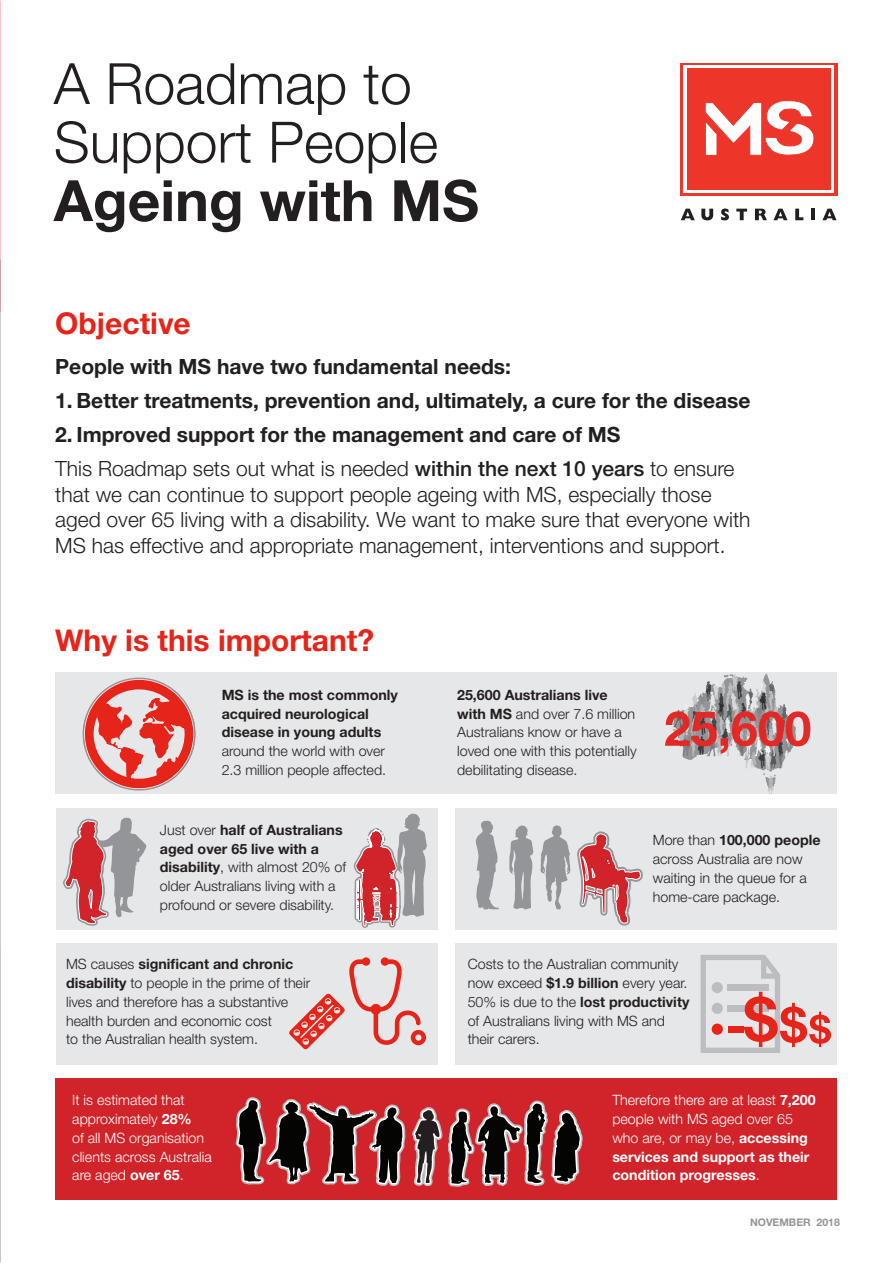
<style>
.page{position:relative;width:893px;height:1263px;background:#fff}
.page>*{position:absolute;margin:0;border:0;box-sizing:border-box;transform-origin:0 0}
.t1{font:300 57px/58.5px "Helvetica Neue LT";color:#231f20}
.t2{font:700 30px "Helvetica Neue LT";color:#e72419}
.t3{font:300 21px/25.5px "Helvetica Neue LT";color:#231f20}
.t4{font:700 21px "Helvetica Neue LT";color:#231f20}
.Text{font:300 14.25px/18.8px "Helvetica Neue LT";color:#231f20}
.Text-2{font:300 14.25px/18.8px "Helvetica Neue LT";color:#fff}
.Text-3{font:700 14.25px/18.8px "Helvetica Neue LT";color:#231f20}
.Text-4{font:700 10.5px "Helvetica Neue LT";color:#939598}
.s1{font-weight:700}
.s2{font-weight:500}
.s3{font-weight:300}
</style>
<div class="page">
<div style="left:56px;top:672px;width:781px;height:122px;background:#e6e7e9"></div>
<svg style="left:82px;top:677px;width:114px;height:113px"></svg>
<svg style="left:665px;top:674px;width:145px;height:120px"></svg>
<img style="left:732px;top:673px;width:13px;height:49px">
<img style="left:699px;top:691px;width:7px;height:31px">
<img style="left:691px;top:729px;width:37px;height:17px">
<div style="left:56px;top:1078px;width:781px;height:121px;background:#d1232a"></div>
<div style="left:455px;top:943px;width:382px;height:121px;background:#e6e7e9"></div>
<svg style="left:701px;top:955px;width:130px;height:98px"></svg>
<div style="left:56px;top:943px;width:382px;height:121px;background:#e6e7e9"></div>
<div style="left:455px;top:808px;width:382px;height:122px;background:#e6e7e9"></div>
<div style="left:56px;top:808px;width:382px;height:122px;background:#e6e7e9"></div>
<div style="left:680px;top:63px;width:158px;height:133px;background:#ee3529"></div>
<svg style="left:683px;top:66px;width:151px;height:127px;background:#fce2e0"></svg>
<div style="left:687px;top:69px;width:143px;height:121px;background:#ee3529"></div>
<svg style="left:705px;top:100px;width:109px;height:56px"></svg>
<svg style="left:681px;top:209px;width:14px;height:11px"></svg>
<svg style="left:701px;top:209px;width:12px;height:11px"></svg>
<svg style="left:721px;top:208px;width:8px;height:12px"></svg>
<svg style="left:736px;top:209px;width:11px;height:11px"></svg>
<svg style="left:755px;top:209px;width:12px;height:11px"></svg>
<svg style="left:773px;top:209px;width:14px;height:11px"></svg>
<svg style="left:795px;top:209px;width:8px;height:11px"></svg>
<hr style="left:811px;top:209px;width:4px;height:11px;background:#231f20">
<svg style="left:822px;top:209px;width:15px;height:11px"></svg>
<svg style="left:232px;top:813px;width:415px;height:387px"></svg>
<svg style="left:63px;top:817px;width:84px;height:109px"></svg>
<h1 class="t1" style="left:54px;top:53px;width:427px">A Roadmap to<br>Support People<br><span class="s1">Ageing with MS</span></h1>
<h1 class="t2" style="left:55px;top:305px;width:137px">Objective</h1>
<h3 class="t4" style="left:55px;top:354px;width:457px">People with MS have two fundamental needs:</h3>
<h3 class="t4" style="left:55px;top:388px;width:697px">1. Better treatments, prevention and, ultimately, a cure for the disease</h3>
<h3 class="t4" style="left:55px;top:422px;width:567px">2. Improved support for the management and care of MS</h3>
<h2 class="t3" style="left:55px;top:456px;width:697px">This Roadmap sets out what is needed <span class="s2">within the next 10 years</span> to ensure that we can continue to support people ageing with MS, especially those aged over 65 living with a disability. We want to make sure that everyone with MS has effective and appropriate management, interventions and support.</h2>
<h1 class="t2" style="left:55px;top:622px;width:320px">Why is this important?</h1>
<p class="Text-3" style="left:222px;top:685px;width:178px">MS is the most commonly acquired neurological disease in young adults <span class="s3">around the world with over<br>2.3 million people affected.</span></p>
<p class="Text" style="left:457px;top:685px;width:181px"><span class="s1">25,600 Australians live with MS</span> and over 7.6 million<br>Australians know or have a loved one with this potentially debilitating disease.</p>
<p class="Text" style="left:160px;top:820px;width:188px">Just over <span class="s1">half of Australians aged over 65 live with a disability</span>, with almost 20% of older Australians living with a profound or severe disability.</p>
<p class="Text" style="left:653px;top:830px;width:169px">More than <span class="s1">100,000 people </span>across Australia are now waiting in the queue for a home-care package.</p>
<p class="Text" style="left:66px;top:955px;width:246px">MS causes <span class="s1">significant and chronic disability</span> to people in the prime of their lives and therefore has a substantive health burden and economic cost<br>to the Australian health system.</p>
<p class="Text" style="left:468px;top:954px;width:223px">Costs to the Australian community now exceed <span class="s1">$1.9 billion</span> every year.<br>50% is due to the <span class="s1">lost productivity </span>of Australians living with MS and their carers.</p>
<p class="Text-2" style="left:72px;top:1091px;width:141px">It is estimated that approximately <span class="s1">28%<br></span>of all MS organisation clients across Australia are aged <span class="s1">over 65</span>.</p>
<p class="Text-2" style="left:612px;top:1091px;width:205px">Therefore there are at least <span class="s1">7,200 </span>people with MS aged over 65 who are, or may be, <span class="s1">accessing services and support as their condition progresses</span>.</p>
<p class="Text-4" style="left:750px;top:1216px;width:91px">NOVEMBER 2018</p>
</div>
